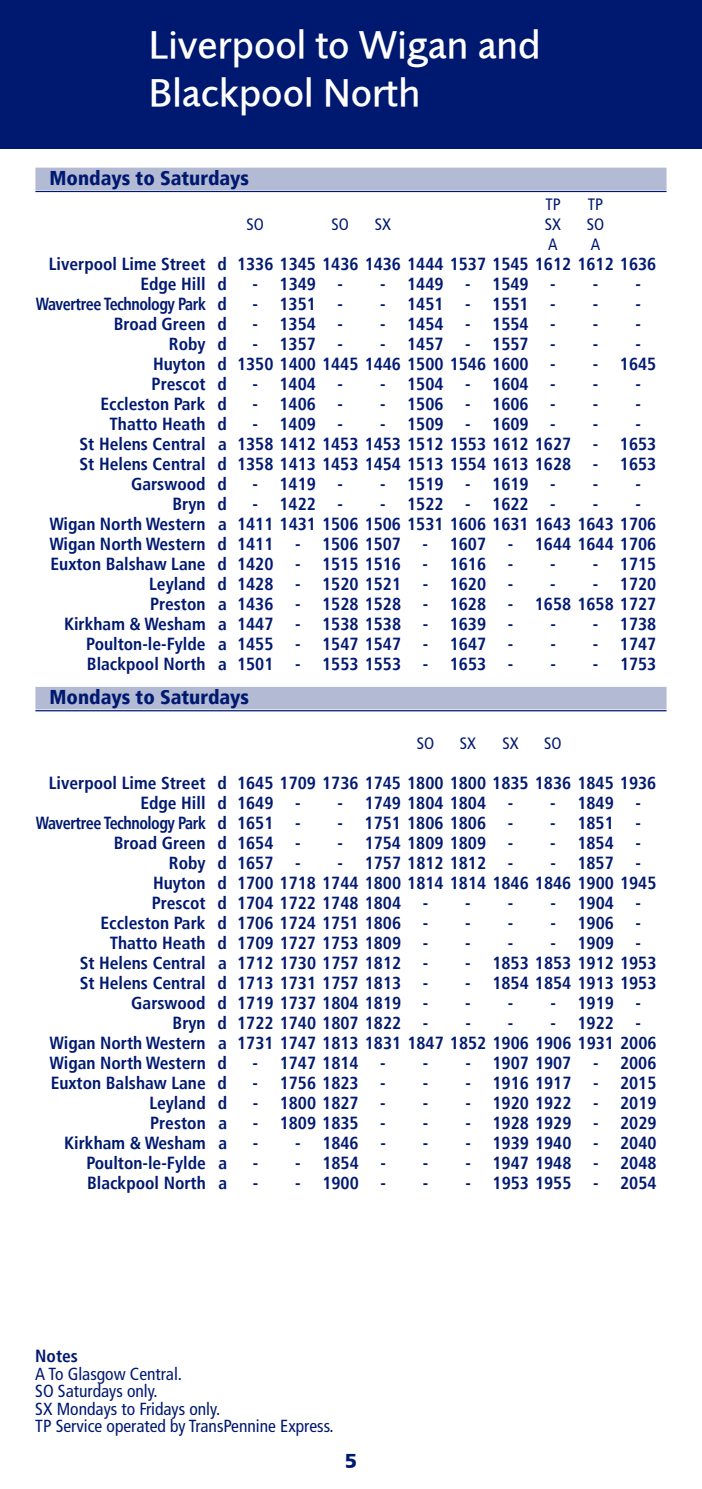
<style>
.page{position:relative;width:702px;height:1489px;background:#fff}
.page>*{position:absolute;margin:0;border:0;box-sizing:border-box;transform-origin:0 0}
.t1{font:500 40px/48px "Foundry Sans";color:#fff}
.t2{font:900 condensed 20px "Frutiger LT";color:#001970}
.t3{font:900 20px "Frutiger CE";color:#001970}
.t4{font:700 condensed 17.5px/20px "Frutiger LT";color:#001970}
.t5{font:condensed 17.5px/17.5px "Frutiger LT";color:#001970}
.t6{font:700 condensed 17.5px "Frutiger LT";letter-spacing:-.03em;color:#001970;scale:.92 1}
.t7{font:condensed 16.5px "Frutiger LT";color:#001970}
</style>
<div class="page">
<div style="left:0;top:0;width:702px;height:149px;background:#001970"></div>
<div style="left:35px;top:168px;width:631px;height:22px;background:#b3bad4"></div>
<hr style="left:35px;top:191px;width:631px;height:1px;background:#001970">
<div style="left:35px;top:687px;width:631px;height:22px;background:#b3bad4"></div>
<hr style="left:35px;top:710px;width:631px;height:1px;background:#001970">
<h1 class="t1" style="left:149px;top:20px;width:393px">Liverpool to Wigan and<br>Blackpool North</h1>
<p class="t2" style="left:50px;top:166px;width:201px">Mondays to Saturdays</p>
<p class="t7" style="left:545px;top:195px;width:17px">TP</p>
<p class="t7" style="left:588px;top:195px;width:17px">TP</p>
<p class="t7" style="left:246px;top:214px;width:19px">SO</p>
<p class="t7" style="left:331px;top:214px;width:19px">SO</p>
<p class="t7" style="left:375px;top:214px;width:18px">SX</p>
<p class="t7" style="left:545px;top:214px;width:18px">SX</p>
<p class="t7" style="left:587px;top:214px;width:19px">SO</p>
<p class="t7" style="left:548px;top:234px;width:11px">A</p>
<p class="t7" style="left:590px;top:234px;width:11px">A</p>
<p class="t4" style="left:140px;top:253px;width:517px;text-indent:-92px">Liverpool Lime Street d 1336 1345 1436 1436 1444 1537 1545 1612 1612 1636<br>Edge Hill d</p>
<p class="t4" style="left:252px;top:273px;width:92px">- 1349 -</p>
<p class="t4" style="left:380px;top:273px;width:177px">- 1449 - 1549 -</p>
<p class="t4" style="left:592px;top:273px;width:50px">- -</p>
<p class="t6" style="left:36px;top:293px;width:209px">Wavertree Technology Park d</p>
<p class="t4" style="left:252px;top:293px;width:92px">- 1351 -</p>
<p class="t4" style="left:380px;top:293px;width:177px">- 1451 - 1551 -</p>
<p class="t4" style="left:592px;top:293px;width:50px">- -</p>
<p class="t4" style="left:114px;top:313px;width:114px">Broad Green d</p>
<p class="t4" style="left:252px;top:313px;width:92px">- 1354 -</p>
<p class="t4" style="left:380px;top:313px;width:177px">- 1454 - 1554 -</p>
<p class="t4" style="left:592px;top:313px;width:50px">- -</p>
<p class="t4" style="left:169px;top:333px;width:59px">Roby d</p>
<p class="t4" style="left:252px;top:333px;width:92px">- 1357 -</p>
<p class="t4" style="left:380px;top:333px;width:177px">- 1457 - 1557 -</p>
<p class="t4" style="left:592px;top:333px;width:50px">- -</p>
<p class="t4" style="left:153px;top:353px;width:404px">Huyton d 1350 1400 1445 1446 1500 1546 1600 -</p>
<p class="t4" style="left:592px;top:353px;width:65px">- 1645</p>
<p class="t4" style="left:152px;top:373px;width:77px">Prescot d</p>
<p class="t4" style="left:252px;top:373px;width:92px">- 1404 -</p>
<p class="t4" style="left:380px;top:373px;width:177px">- 1504 - 1604 -</p>
<p class="t4" style="left:592px;top:373px;width:50px">- -</p>
<p class="t4" style="left:100px;top:393px;width:128px">Eccleston Park d</p>
<p class="t4" style="left:252px;top:393px;width:92px">- 1406 -</p>
<p class="t4" style="left:380px;top:393px;width:177px">- 1506 - 1606 -</p>
<p class="t4" style="left:592px;top:393px;width:50px">- -</p>
<p class="t4" style="left:110px;top:413px;width:119px">Thatto Heath d</p>
<p class="t4" style="left:252px;top:413px;width:92px">- 1409 -</p>
<p class="t4" style="left:380px;top:413px;width:177px">- 1509 - 1609 -</p>
<p class="t4" style="left:592px;top:413px;width:50px">- -</p>
<p class="t4" style="left:79px;top:433px;width:578px">St Helens Central a 1358 1412 1453 1453 1512 1553 1612 1627 - 1653</p>
<p class="t4" style="left:79px;top:453px;width:578px">St Helens Central d 1358 1413 1453 1454 1513 1554 1613 1628 - 1653</p>
<p class="t4" style="left:131px;top:473px;width:97px">Garswood d</p>
<p class="t4" style="left:252px;top:473px;width:92px">- 1419 -</p>
<p class="t4" style="left:380px;top:473px;width:177px">- 1519 - 1619 -</p>
<p class="t4" style="left:592px;top:473px;width:50px">- -</p>
<p class="t4" style="left:172px;top:493px;width:56px">Bryn d</p>
<p class="t4" style="left:252px;top:493px;width:92px">- 1422 -</p>
<p class="t4" style="left:380px;top:493px;width:177px">- 1522 - 1622 -</p>
<p class="t4" style="left:49px;top:493px;width:608px;text-indent:543px">- - Wigan North Western a 1411 1431 1506 1506 1531 1606 1631 1643 1643 1706<br>Wigan North Western d 1411 - 1506 1507 - 1607 - 1644 1644 1706<br>Euxton Balshaw Lane d 1420 - 1515 1516 - 1616 -</p>
<p class="t4" style="left:550px;top:553px;width:107px">- - 1715</p>
<p class="t4" style="left:149px;top:573px;width:365px">Leyland d 1428 - 1520 1521 - 1620 -</p>
<p class="t4" style="left:550px;top:573px;width:107px">- - 1720</p>
<p class="t4" style="left:150px;top:593px;width:508px">Preston a 1436 - 1528 1528 - 1628 - 1658 1658 1727</p>
<p class="t4" style="left:64px;top:613px;width:451px">Kirkham &amp; Wesham a 1447 - 1538 1538 - 1639 -</p>
<p class="t4" style="left:550px;top:613px;width:107px">- - 1738</p>
<p class="t4" style="left:86px;top:633px;width:428px">Poulton-le-Fylde a 1455 - 1547 1547 - 1647 -</p>
<p class="t4" style="left:550px;top:633px;width:107px">- - 1747</p>
<p class="t4" style="left:87px;top:653px;width:428px">Blackpool North a 1501 - 1553 1553 - 1653 -</p>
<p class="t4" style="left:550px;top:653px;width:107px">- - 1753</p>
<p class="t2" style="left:50px;top:685px;width:201px">Mondays to Saturdays</p>
<p class="t7" style="left:416px;top:733px;width:19px">SO</p>
<p class="t7" style="left:460px;top:733px;width:18px">SX</p>
<p class="t7" style="left:502px;top:733px;width:18px">SX</p>
<p class="t7" style="left:544px;top:733px;width:19px">SO</p>
<p class="t4" style="left:140px;top:772px;width:517px;text-indent:-92px">Liverpool Lime Street d 1645 1709 1736 1745 1800 1800 1835 1836 1845 1936<br>Edge Hill d 1649 -</p>
<p class="t4" style="left:337px;top:792px;width:177px">- 1749 1804 1804 -</p>
<p class="t4" style="left:550px;top:792px;width:92px">- 1849 -</p>
<p class="t6" style="left:36px;top:812px;width:289px">Wavertree Technology Park d 1651 -</p>
<p class="t4" style="left:337px;top:812px;width:177px">- 1751 1806 1806 -</p>
<p class="t4" style="left:550px;top:812px;width:92px">- 1851 -</p>
<p class="t4" style="left:114px;top:832px;width:188px">Broad Green d 1654 -</p>
<p class="t4" style="left:337px;top:832px;width:177px">- 1754 1809 1809 -</p>
<p class="t4" style="left:550px;top:832px;width:92px">- 1854 -</p>
<p class="t4" style="left:169px;top:852px;width:133px">Roby d 1657 -</p>
<p class="t4" style="left:337px;top:852px;width:177px">- 1757 1812 1812 -</p>
<p class="t4" style="left:152px;top:852px;width:506px;text-indent:398px">- 1857 -<br>Huyton d 1700 1718 1744 1800 1814 1814 1846 1846 1900 1945<br>Prescot d 1704 1722 1748 1804 -</p>
<p class="t4" style="left:465px;top:892px;width:50px">- -</p>
<p class="t4" style="left:550px;top:892px;width:92px">- 1904 -</p>
<p class="t4" style="left:100px;top:912px;width:329px">Eccleston Park d 1706 1724 1751 1806 -</p>
<p class="t4" style="left:465px;top:912px;width:50px">- -</p>
<p class="t4" style="left:550px;top:912px;width:92px">- 1906 -</p>
<p class="t4" style="left:110px;top:932px;width:320px">Thatto Heath d 1709 1727 1753 1809 -</p>
<p class="t4" style="left:465px;top:932px;width:50px">- -</p>
<p class="t4" style="left:550px;top:932px;width:92px">- 1909 -</p>
<p class="t4" style="left:80px;top:952px;width:350px">St Helens Central a 1712 1730 1757 1812 -</p>
<p class="t4" style="left:465px;top:952px;width:193px">- 1853 1853 1912 1953</p>
<p class="t4" style="left:80px;top:972px;width:350px">St Helens Central d 1713 1731 1757 1813 -</p>
<p class="t4" style="left:465px;top:972px;width:193px">- 1854 1854 1913 1953</p>
<p class="t4" style="left:131px;top:992px;width:298px">Garswood d 1719 1737 1804 1819 -</p>
<p class="t4" style="left:465px;top:992px;width:50px">- -</p>
<p class="t4" style="left:550px;top:992px;width:92px">- 1919 -</p>
<p class="t4" style="left:173px;top:1012px;width:257px">Bryn d 1722 1740 1807 1822 -</p>
<p class="t4" style="left:465px;top:1012px;width:50px">- -</p>
<p class="t4" style="left:49px;top:1012px;width:608px;text-indent:501px">- 1922 -<br>Wigan North Western a 1731 1747 1813 1831 1847 1852 1906 1906 1931 2006<br>Wigan North Western d</p>
<p class="t4" style="left:252px;top:1052px;width:135px">- 1747 1814 -</p>
<p class="t4" style="left:423px;top:1052px;width:235px">- - 1907 1907 - 2006</p>
<p class="t4" style="left:51px;top:1072px;width:178px">Euxton Balshaw Lane d</p>
<p class="t4" style="left:253px;top:1072px;width:135px">- 1756 1823 -</p>
<p class="t4" style="left:423px;top:1072px;width:235px">- - 1916 1917 - 2015</p>
<p class="t4" style="left:149px;top:1092px;width:79px">Leyland d</p>
<p class="t4" style="left:253px;top:1092px;width:135px">- 1800 1827 -</p>
<p class="t4" style="left:423px;top:1092px;width:235px">- - 1920 1922 - 2019</p>
<p class="t4" style="left:150px;top:1112px;width:78px">Preston a</p>
<p class="t4" style="left:253px;top:1112px;width:135px">- 1809 1835 -</p>
<p class="t4" style="left:423px;top:1112px;width:235px">- - 1928 1929 - 2029</p>
<p class="t4" style="left:64px;top:1132px;width:164px">Kirkham &amp; Wesham a</p>
<p class="t4" style="left:253px;top:1132px;width:135px">- - 1846 -</p>
<p class="t4" style="left:423px;top:1132px;width:235px">- - 1939 1940 - 2040</p>
<p class="t4" style="left:86px;top:1152px;width:142px">Poulton-le-Fylde a</p>
<p class="t4" style="left:253px;top:1152px;width:135px">- - 1854 -</p>
<p class="t4" style="left:423px;top:1152px;width:235px">- - 1947 1948 - 2048</p>
<p class="t4" style="left:87px;top:1172px;width:141px">Blackpool North a</p>
<p class="t4" style="left:253px;top:1172px;width:135px">- - 1900 -</p>
<p class="t4" style="left:423px;top:1172px;width:235px">- - 1953 1955 - 2054</p>
<p class="t4" style="left:35px;top:1345px;width:44px">Notes</p>
<p class="t5" style="left:35px;top:1364px;width:300px">A To Glasgow Central.<br>SO Saturdays only.<br>SX Mondays to Fridays only.<br>TP Service operated by TransPennine Express.</p>
<p class="t3" style="left:345px;top:1448px;width:14px">5</p>
</div>
